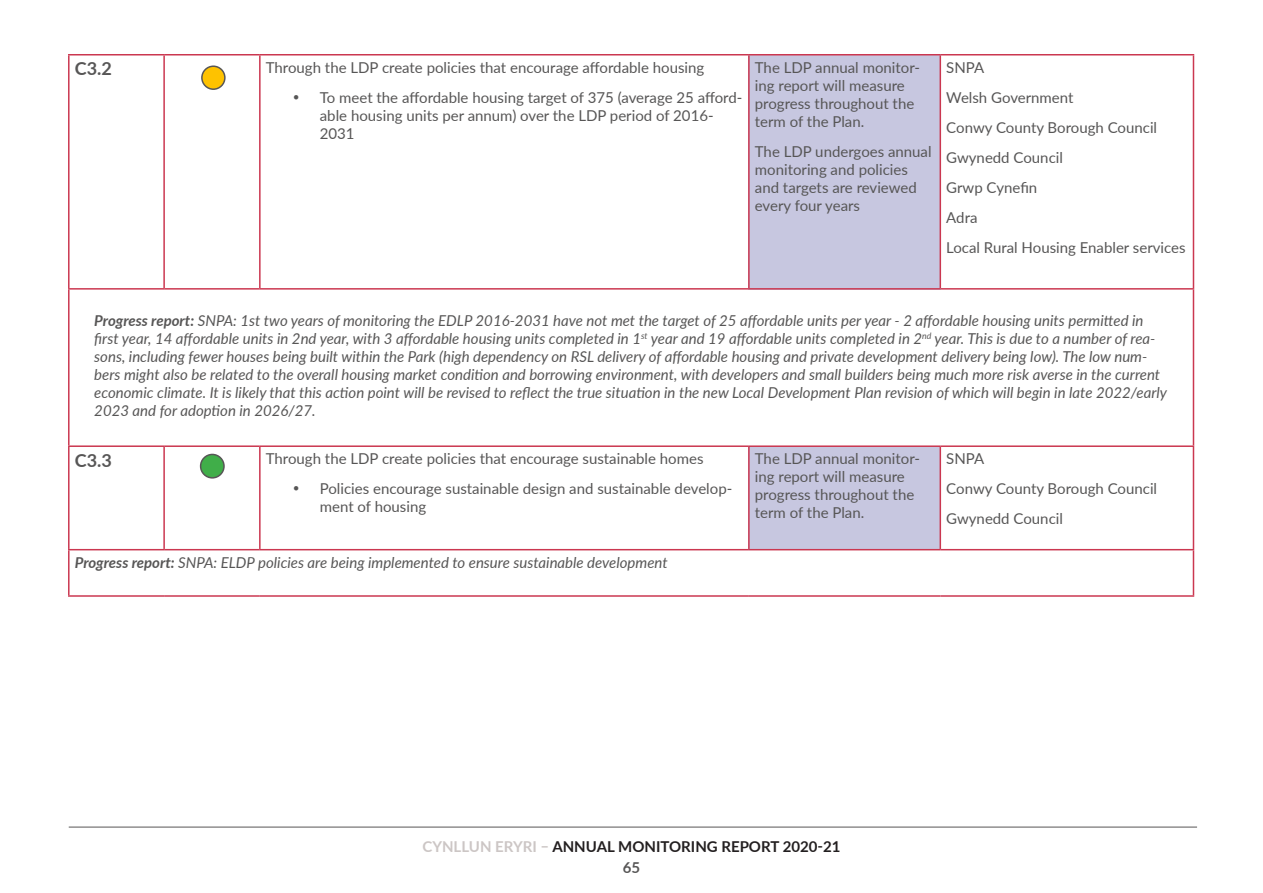
<style>
.page{position:relative;width:1263px;height:893px;background:#fff}
.page>*{position:absolute;margin:0;border:0;box-sizing:border-box;transform-origin:0 0}
.t1{font:700 18px "Lato";color:#575656}
.t2{font:italic 15px/18px "Lato";color:#575656}
.t3{font:15px/18px "Lato";color:#575656}
.t4{font:700 15px/20.9px "Lato";color:#231f20;text-align:center}
.s1{font-weight:700}
.s2{color:#ccc6c5}
.s3{color:#575656}
</style>
<div class="page">
<div style="left:748px;top:54px;width:192px;height:235px;background:#c7c7e0"></div>
<div style="left:748px;top:446px;width:192px;height:104px;background:#c7c7e0"></div>
<hr style="left:69px;top:827px;width:1128px;height:1px;background:#575656">
<hr style="left:68px;top:54px;width:96px;height:2px;background:#cb3750">
<hr style="left:68px;top:56px;width:2px;height:232px;background:#cb3750">
<hr style="left:164px;top:54px;width:96px;height:2px;background:#cb3750">
<hr style="left:163px;top:56px;width:2px;height:232px;background:#cb3750">
<hr style="left:260px;top:54px;width:489px;height:2px;background:#cb3750">
<hr style="left:259px;top:56px;width:2px;height:232px;background:#cb3750">
<hr style="left:749px;top:54px;width:191px;height:2px;background:#cb3750">
<hr style="left:748px;top:56px;width:2px;height:232px;background:#cb3750">
<hr style="left:940px;top:54px;width:254px;height:2px;background:#cb3750">
<hr style="left:939px;top:56px;width:2px;height:232px;background:#cb3750">
<hr style="left:1193px;top:56px;width:1px;height:232px;background:#cb3750">
<hr style="left:68px;top:288px;width:96px;height:2px;background:#cb3750">
<hr style="left:68px;top:290px;width:2px;height:155px;background:#cb3750">
<hr style="left:164px;top:288px;width:96px;height:2px;background:#cb3750">
<hr style="left:260px;top:288px;width:489px;height:2px;background:#cb3750">
<hr style="left:749px;top:288px;width:191px;height:2px;background:#cb3750">
<hr style="left:940px;top:288px;width:254px;height:2px;background:#cb3750">
<hr style="left:1193px;top:290px;width:1px;height:155px;background:#cb3750">
<hr style="left:68px;top:445px;width:96px;height:2px;background:#cb3750">
<hr style="left:68px;top:447px;width:2px;height:102px;background:#cb3750">
<hr style="left:164px;top:445px;width:96px;height:2px;background:#cb3750">
<hr style="left:163px;top:447px;width:2px;height:102px;background:#cb3750">
<hr style="left:260px;top:445px;width:489px;height:2px;background:#cb3750">
<hr style="left:259px;top:447px;width:2px;height:102px;background:#cb3750">
<hr style="left:749px;top:445px;width:191px;height:2px;background:#cb3750">
<hr style="left:748px;top:447px;width:2px;height:102px;background:#cb3750">
<hr style="left:940px;top:445px;width:254px;height:2px;background:#cb3750">
<hr style="left:939px;top:447px;width:2px;height:102px;background:#cb3750">
<hr style="left:1193px;top:447px;width:1px;height:102px;background:#cb3750">
<hr style="left:68px;top:549px;width:96px;height:1px;background:#cb3750">
<hr style="left:68px;top:550px;width:2px;height:45px;background:#cb3750">
<hr style="left:164px;top:549px;width:96px;height:1px;background:#cb3750">
<hr style="left:260px;top:549px;width:489px;height:1px;background:#cb3750">
<hr style="left:749px;top:549px;width:191px;height:1px;background:#cb3750">
<hr style="left:940px;top:549px;width:254px;height:1px;background:#cb3750">
<hr style="left:1193px;top:550px;width:1px;height:45px;background:#cb3750">
<hr style="left:68px;top:595px;width:96px;height:2px;background:#cb3750">
<hr style="left:164px;top:595px;width:96px;height:2px;background:#cb3750">
<hr style="left:260px;top:595px;width:489px;height:2px;background:#cb3750">
<hr style="left:749px;top:595px;width:191px;height:2px;background:#cb3750">
<hr style="left:940px;top:595px;width:254px;height:2px;background:#cb3750">
<div style="left:201px;top:454px;width:23px;height:24px;background:#40ae49;border-radius:50%"></div>
<div style="left:200px;top:454px;width:25px;height:25px;border:2px solid #575656;border-radius:50%"></div>
<div style="left:202px;top:66px;width:23px;height:23px;background:#fec200;border-radius:50%"></div>
<div style="left:201px;top:65px;width:25px;height:25px;border:2px solid #575656;border-radius:50%"></div>
<p class="t1" style="left:75px;top:55px;width:39px">C3.2</p>
<p class="t3" style="left:266px;top:58px;width:440px">Through the LDP create policies that encourage affordable housing</p>
<p class="t3" style="left:320px;top:88px;width:424px;text-indent:-27px">• To meet the affordable housing target of 375 (average 25 afford&shy;able housing units per annum) over the LDP period of 2016-<br>2031</p>
<p class="t3" style="left:755px;top:58px;width:167px">The LDP annual monitor&shy;ing report will measure progress throughout the term of the Plan.</p>
<p class="t3" style="left:755px;top:142px;width:178px">The LDP undergoes annual monitoring and policies and targets are reviewed every four years</p>
<p class="t3" style="left:946px;top:52px;width:241px;line-height:30px">SNPA<br>Welsh Government<br>Conwy County Borough Council<br>Gwynedd Council<br>Grwp Cynefin<br>Adra<br>Local Rural Housing Enabler services</p>
<p class="t2" style="left:94px;top:311px;width:1074px"><span class="s1">Progress report:</span> SNPA: 1st two years of monitoring the EDLP 2016-2031 have not met the target of 25 affordable units per year - 2 affordable housing units permitted in first year, 14 affordable units in 2nd year, with 3 affordable housing units completed in 1<sup>st</sup> year and 19 affordable units completed in 2<sup>nd</sup> year. This is due to a number of rea&shy;sons, including fewer houses being built within the Park (high dependency on RSL delivery of affordable housing and private development delivery being low). The low num&shy;bers might also be related to the overall housing market condition and borrowing environment, with developers and small builders being much more risk averse in the current economic climate. It is likely that this action point will be revised to reflect the true situation in the new Local Development Plan revision of which will begin in late 2022/early 2023 and for adoption in 2026/27.</p>
<p class="t1" style="left:75px;top:447px;width:39px">C3.3</p>
<p class="t3" style="left:266px;top:449px;width:439px">Through the LDP create policies that encourage sustainable homes</p>
<p class="t3" style="left:320px;top:479px;width:414px;text-indent:-27px">• Policies encourage sustainable design and sustainable develop&shy;ment of housing</p>
<p class="t3" style="left:755px;top:449px;width:167px">The LDP annual monitor&shy;ing report will measure progress throughout the term of the Plan.</p>
<p class="t3" style="left:946px;top:443px;width:212px;line-height:30px">SNPA<br>Conwy County Borough Council<br>Gwynedd Council</p>
<p class="t2" style="left:75px;top:553px;width:594px"><span class="s1">Progress report:</span> SNPA: ELDP policies are being implemented to ensure sustainable development</p>
<p class="t4" style="left:422px;top:835px;width:419px"><span class="s2">CYNLLUN ERYRI –</span> ANNUAL MONITORING REPORT 2020-21<br><span class="s3">65</span></p>
</div>
